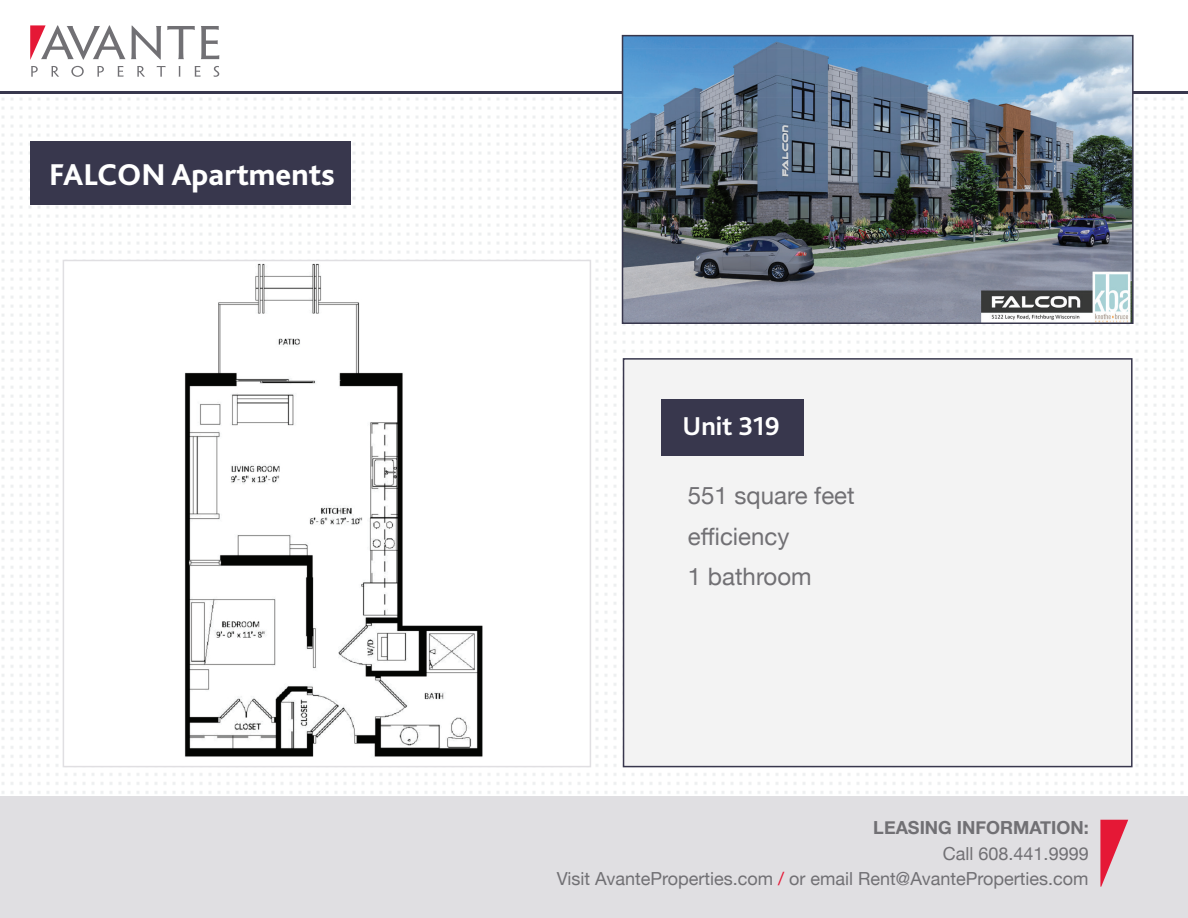
<style>
.page{position:relative;width:1188px;height:918px;background:#fff}
.page>*{position:absolute;margin:0;border:0;box-sizing:border-box;transform-origin:0 0}
.t1{font:800 31.5px "Bliss 2";color:#fff}
.t2{font:700 27px "Bliss 2";color:#fff}
.t3{font:24px/40.5px "Helvetica Neue";color:#717074}
.t4{font:18px/25.5px "Helvetica Neue";color:#717074;text-align:right}
.t5{font:700 18px "Helvetica Neue";color:#717074}
.s1{color:#e51836}
</style>
<div class="page">
<img style="left:0;top:93px;width:1188px;height:701px">
<div style="left:0;top:796px;width:1188px;height:122px;background:#e0dfe2"></div>
<svg style="left:31px;top:66px;width:188px;height:11px"></svg>
<svg style="left:30px;top:25px;width:189px;height:35px"></svg>
<svg style="left:1100px;top:820px;width:28px;height:67px"></svg>
<hr style="left:0;top:91px;width:1188px;height:2px;background:#38374d">
<div style="left:30px;top:141px;width:321px;height:64px;background:#38374d"></div>
<img style="left:625px;top:38px;width:506px;height:283px">
<div style="left:622px;top:35px;width:512px;height:289px;border:2px solid #38374d"></div>
<div style="left:623px;top:358px;width:510px;height:409px;background:#f3f3f3;border:2px solid #38374d"></div>
<div style="left:661px;top:399px;width:143px;height:57px;background:#38374d"></div>
<div style="left:63px;top:260px;width:527px;height:507px;background:#fff"></div>
<img style="left:184px;top:263px;width:299px;height:494px">
<div style="left:63px;top:260px;width:528px;height:507px;border:2px solid #e0dfe2"></div>
<h1 class="t1" style="left:49px;top:155px;width:287px">FALCON Apartments</h1>
<h2 class="t2" style="left:683px;top:410px;width:99px">Unit 319</h2>
<h3 class="t3" style="left:688px;top:477px;width:168px">551 square feet efficiency<br>1 bathroom</h3>
<p class="t5" style="left:873px;top:813px;width:217px">LEASING INFORMATION:</p>
<p class="t4" style="left:557px;top:841px;width:533px">Call 608.441.9999<br>Visit AvanteProperties.com <span class="s1">/</span> or email Rent@AvanteProperties.com</p>
</div>
